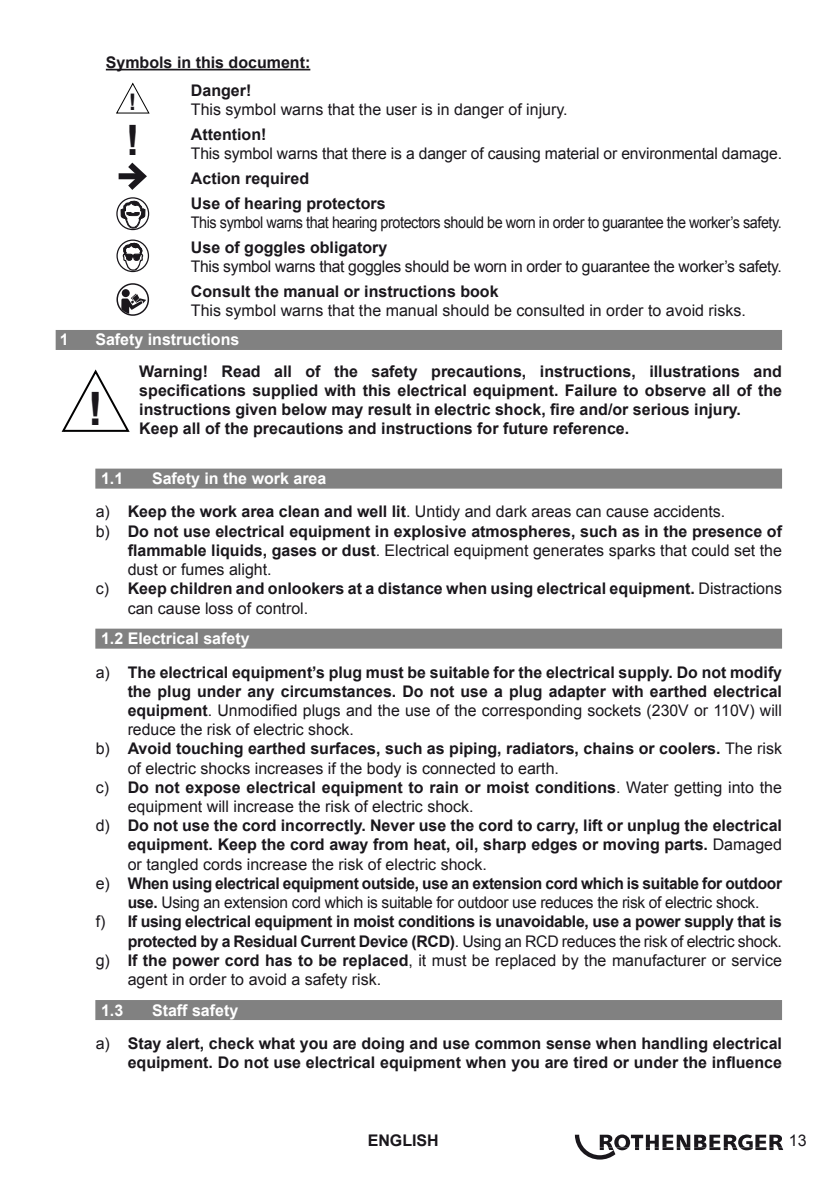
<style>
.page{position:relative;width:839px;height:1192px;background:#fff}
.page>*{position:absolute;margin:0;border:0;box-sizing:border-box;transform-origin:0 0}
.t1{font:700 46px "Arial";color:#1a171c}
.t2{font:700 41.8px "Arial";color:#1a171c}
.t3{font:700 22.8px "Arial";color:#1a171c}
.t4{font:700 16px/19.2px "Arial";color:#1a171c;text-align:justify}
.t5{font:16px/19.2px "Arial";color:#1a171c}
.t6{font:700 16px/19.2px "Arial";letter-spacing:-.02em;color:#1a171c;text-align:center}
.t7{font:16px "Arial";letter-spacing:-.03em;color:#1a171c;scale:.9 1}
.t8{font:16px "Arial";letter-spacing:-.02em;color:#1a171c}
.Titulo_2{font:700 16px "Arial";color:#fff}
.Titulo_1{font:700 16px "Arial";color:#fff}
.s1{font-weight:700}
.s2{font-weight:400}
</style>
<div class="page">
<svg style="left:575px;top:1134px;width:208px;height:25px"></svg>
<div style="left:56px;top:330px;width:726px;height:20px;background:#818181"></div>
<div style="left:95px;top:468px;width:687px;height:20px;background:#818181"></div>
<div style="left:95px;top:628px;width:687px;height:20px;background:#818181"></div>
<div style="left:95px;top:999px;width:687px;height:20px;background:#818181"></div>
<svg style="left:61px;top:369px;width:69px;height:63px"></svg>
<hr style="left:106px;top:69px;width:204px;height:1px;background:#1a171c">
<div style="left:119px;top:173px;width:24px;height:6px;background:#1a171c"></div>
<div style="left:116px;top:197px;width:33px;height:33px;border:1px solid #1a171c;border-radius:50%"></div>
<div style="left:116px;top:283px;width:33px;height:33px;border:2px solid #1a171c;border-radius:50%"></div>
<div style="left:122px;top:289px;width:8px;height:8px;background:#1a171c;border-radius:50%"></div>
<svg style="left:121px;top:293px;width:25px;height:21px"></svg>
<div style="left:116px;top:239px;width:33px;height:33px;border:1px solid #1a171c;border-radius:50%"></div>
<svg style="left:121px;top:162px;width:29px;height:109px"></svg>
<svg style="left:116px;top:82px;width:34px;height:32px"></svg>
<p class="t4" style="left:106px;top:53px;width:206px">Symbols in this document:</p>
<p class="t4" style="left:191px;top:81px;width:62px">Danger!</p>
<p class="t5" style="left:191px;top:100px;width:378px">This symbol warns that the user is in danger of injury.</p>
<p class="t4" style="left:191px;top:125px;width:77px">Attention!</p>
<p class="t5" style="left:191px;top:144px;width:593px">This symbol warns that there is a danger of causing material or environmental damage.</p>
<p class="t4" style="left:191px;top:169px;width:120px">Action required</p>
<p class="t4" style="left:191px;top:194px;width:196px">Use of hearing protectors</p>
<p class="t7" style="left:191px;top:212px;width:658px">This symbol warns that hearing protectors should be worn in order to guarantee the worker’s safety.</p>
<p class="t4" style="left:191px;top:238px;width:198px">Use of goggles obligatory</p>
<p class="t8" style="left:191px;top:256px;width:592px">This symbol warns that goggles should be worn in order to guarantee the worker’s safety.</p>
<p class="t4" style="left:191px;top:282px;width:309px">Consult the manual or instructions book</p>
<p class="t5" style="left:191px;top:301px;width:556px">This symbol warns that the manual should be consulted in order to avoid risks.</p>
<p class="t3" style="left:129px;top:87px;width:9px">!</p>
<p class="t2" style="left:126px;top:112px;width:15px">!</p>
<p class="Titulo_1" style="left:60px;top:329px;width:10px">1</p>
<p class="Titulo_1" style="left:95px;top:329px;width:146px">Safety instructions</p>
<p class="t4" style="left:139px;top:362px;width:644px">Warning! Read all of the safety precautions, instructions, illustrations and specifications supplied with this electrical equipment. Failure to observe all of the instructions given below may result in electric shock, fire and/or serious injury.</p>
<p class="t4" style="left:139px;top:419px;width:491px">Keep all of the precautions and instructions for future reference.</p>
<p class="Titulo_2" style="left:101px;top:467px;width:24px">1.1</p>
<p class="Titulo_2" style="left:152px;top:467px;width:176px">Safety in the work area</p>
<p class="t5" style="left:96px;top:502px;width:631px">a) <span class="s1">Keep the work area clean and well lit</span>. Untidy and dark areas can cause accidents.</p>
<p class="t4" style="left:128px;top:522px;width:656px;text-indent:-32px"><span class="s2">b)</span> Do not use electrical equipment in explosive atmospheres, such as in the presence of flammable liquids, gases or dust<span class="s2">. Electrical equipment generates sparks that could set the dust or fumes alight.</span></p>
<p class="t4" style="left:128px;top:579px;width:656px;text-indent:-32px"><span class="s2">c)</span> Keep children and onlookers at a distance when using electrical equipment. <span class="s2">Distractions can cause loss of control.</span></p>
<p class="Titulo_2" style="left:101px;top:627px;width:150px">1.2 Electrical safety</p>
<p class="t4" style="left:128px;top:662px;width:656px;text-indent:-32px"><span class="s2">a)</span> The electrical equipment’s plug must be suitable for the electrical supply. Do not modify the plug under any circumstances. Do not use a plug adapter with earthed electrical equipment<span class="s2">. Unmodified plugs and the use of the corresponding sockets (230V or 110V) will reduce the risk of electric shock.</span></p>
<p class="t4" style="left:128px;top:739px;width:656px;text-indent:-32px"><span class="s2">b)</span> Avoid touching earthed surfaces, such as piping, radiators, chains or coolers. <span class="s2">The risk of electric shocks increases if the body is connected to earth.</span></p>
<p class="t5" style="left:128px;top:777px;width:656px;text-indent:-32px">c) <span class="s1">Do not expose electrical equipment to rain or moist conditions</span>. Water getting into the equipment will increase the risk of electric shock.</p>
<p class="t4" style="left:128px;top:816px;width:656px;text-indent:-32px"><span class="s2">d)</span> Do not use the cord incorrectly. Never use the cord to carry, lift or unplug the electrical equipment. Keep the cord away from heat, oil, sharp edges or moving parts. <span class="s2">Damaged or tangled cords increase the risk of electric shock.</span></p>
<p class="t6" style="left:96px;top:873px;width:688px"><span class="s2">e)</span> When using electrical equipment outside, use an extension cord which is suitable for outdoor use. <span class="s2">Using an extension cord which is suitable for outdoor use reduces the risk of electric shock.</span></p>
<p class="t6" style="left:96px;top:912px;width:688px;text-align:right"><span class="s2">f)</span> If using electrical equipment in moist conditions is unavoidable, use a power supply that is protected by a Residual Current Device (RCD)<span class="s2">. Using an RCD reduces the risk of electric shock.</span></p>
<p class="t5" style="left:128px;top:950px;width:656px;text-indent:-32px">g) <span class="s1">If the power cord has to be replaced</span>, it must be replaced by the manufacturer or service agent in order to avoid a safety risk.</p>
<p class="Titulo_2" style="left:101px;top:998px;width:24px">1.3</p>
<p class="Titulo_2" style="left:152px;top:998px;width:88px">Staff safety</p>
<p class="t4" style="left:96px;top:1033px;width:688px;text-align:right"><span class="s2">a)</span> Stay alert, check what you are doing and use common sense when handling electrical equipment. Do not use electrical equipment when you are tired or under the influence</p>
<p class="t1" style="left:88px;top:377px;width:17px">!</p>
<p class="t4" style="left:368px;top:1130px;width:73px">ENGLISH</p>
<p class="t5" style="left:789px;top:1130px;width:19px">13</p>
</div>
